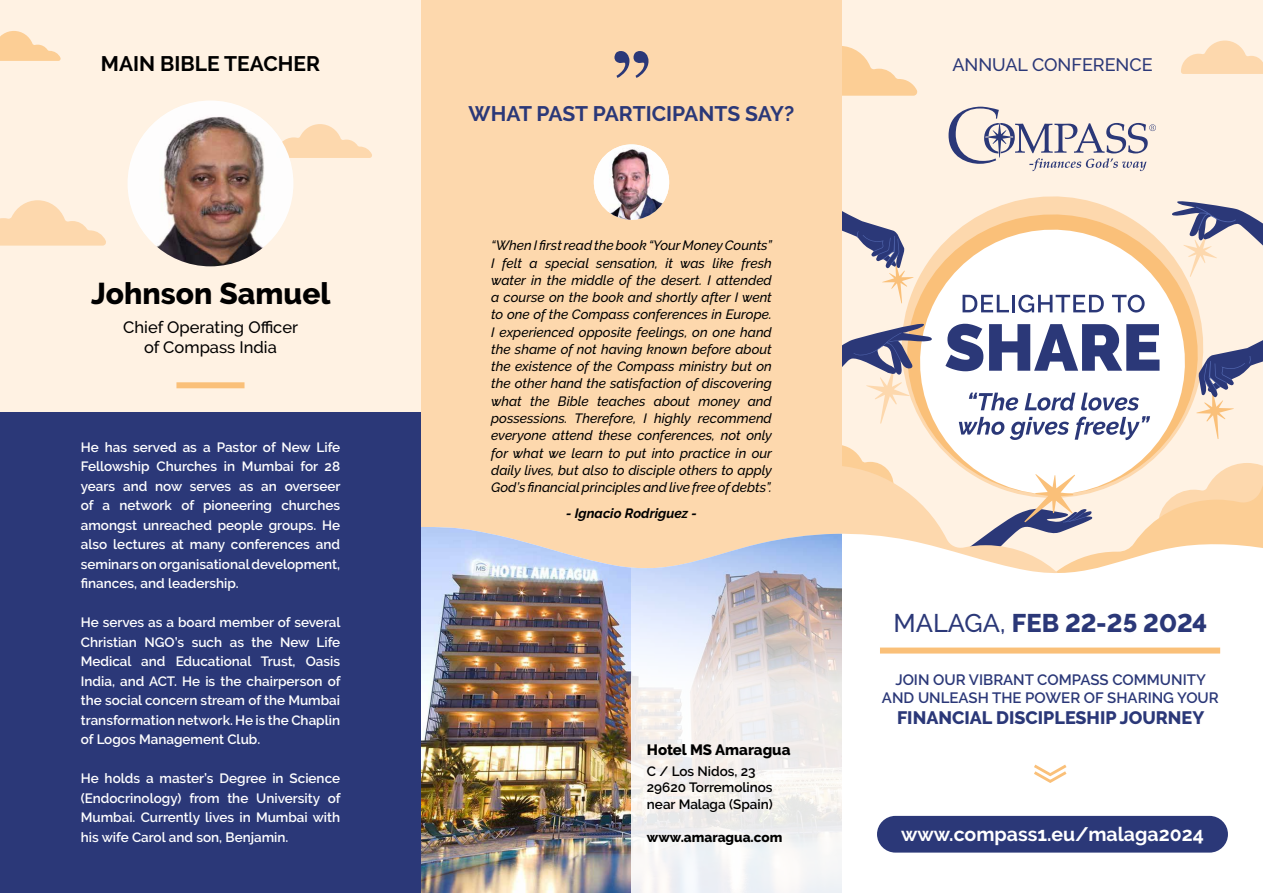
<style>
.page{position:relative;width:1263px;height:893px;background:#fff}
.page>*{position:absolute;margin:0;border:0;box-sizing:border-box;transform-origin:0 0}
.t1{font:800 30px "Raleway";color:#000}
.t2{font:800 25.5px "Raleway";color:#2b3878}
.t3{font:700 21px "Raleway";color:#2b3878}
.t4{font:700 21px "Raleway";color:#000}
.t5{font:700 19.5px "Raleway";color:#fff}
.t6{font:800 18px "Raleway";color:#2b3878}
.t7{font:500 18px "Raleway";color:#2b3878}
.t8{font:500 16.5px/19.8px "Raleway";color:#000;text-align:center}
.t9{font:600 15px/18px "Raleway";color:#2b3878;text-align:center}
.t10{font:800 15px "Raleway";color:#000}
.t11{font:600 13.5px/19.5px "Raleway";color:#fff;text-align:justify}
.t12{font:italic 500 13.5px/17.2px "Raleway";color:#000;text-align:justify}
.t13{font:600 13.5px/16.5px "Raleway";color:#000}
.t14{font:italic 700 13.5px "Raleway";color:#000}
.t15{font:800 13.5px "Raleway";color:#000}
.s1{font-weight:500}
</style>
<div class="page">
<div style="left:842px;top:0;width:421px;height:882px;background:#fff2e3"></div>
<svg style="left:842px;top:445px;width:38px;height:20px"></svg>
<svg style="left:988px;top:196px;width:129px;height:15px;fill:#fdd8ad"></svg>
<svg style="left:901px;top:211px;width:300px;height:254px;fill:#fff"></svg>
<svg style="left:842px;top:320px;width:90px;height:115px"></svg>
<svg style="left:1172px;top:201px;width:91px;height:79px"></svg>
<svg style="left:842px;top:211px;width:71px;height:92px"></svg>
<svg style="left:1196px;top:320px;width:67px;height:119px"></svg>
<svg style="left:1020px;top:444px;width:243px;height:83px"></svg>
<svg style="left:842px;top:465px;width:251px;height:62px"></svg>
<svg style="left:842px;top:46px;width:76px;height:50px"></svg>
<svg style="left:962px;top:295px;width:47px;height:17px"></svg>
<hr style="left:1012px;top:295px;width:3px;height:17px;background:#2b3878">
<svg style="left:1018px;top:295px;width:86px;height:17px"></svg>
<svg style="left:1112px;top:295px;width:32px;height:17px"></svg>
<svg style="left:945px;top:324px;width:38px;height:47px"></svg>
<svg style="left:989px;top:324px;width:170px;height:47px"></svg>
<svg style="left:959px;top:393px;width:191px;height:47px"></svg>
<div style="left:421px;top:0;width:421px;height:893px;background:#fdd8ad"></div>
<svg style="left:614px;top:51px;width:34px;height:27px"></svg>
<div style="left:0;top:0;width:421px;height:893px;background:#fff2e3"></div>
<div style="left:176px;top:382px;width:68px;height:6px;background:#fac079"></div>
<svg style="left:0;top:200px;width:106px;height:46px"></svg>
<svg style="left:1181px;top:41px;width:82px;height:33px"></svg>
<svg style="left:276px;top:124px;width:96px;height:34px"></svg>
<svg style="left:0;top:31px;width:61px;height:30px"></svg>
<svg style="left:948px;top:107px;width:208px;height:64px"></svg>
<img style="left:594px;top:144px;width:75px;height:76px;border-radius:38px">
<img style="left:128px;top:101px;width:165px;height:165px;border-radius:83px">
<svg style="left:857px;top:527px;width:406px;height:355px;fill:#fff"></svg>
<img style="left:421px;top:527px;width:210px;height:366px">
<svg style="left:631px;top:527px;width:226px;height:366px"></svg>
<div style="left:880px;top:647px;width:340px;height:6px;background:#fac079"></div>
<div style="left:877px;top:816px;width:351px;height:37px;background:#2b3878;border-radius:18px"></div>
<svg style="left:1031px;top:762px;width:39px;height:23px"></svg>
<div style="left:0;top:412px;width:421px;height:481px;background:#2b3878"></div>
<h3 class="t4" style="left:101px;top:51px;width:221px">MAIN BIBLE TEACHER</h3>
<h1 class="t1" style="left:91px;top:277px;width:241px">Johnson Samuel</h1>
<p class="t8" style="left:123px;top:317px;width:176px">Chief Operating Officer of Compass India</p>
<p class="t11" style="left:81px;top:437px;width:261px">He has served as a Pastor of New Life Fellowship Churches in Mumbai for 28 years and now serves as an overseer of a network of pioneering churches amongst unreached people groups. He also lectures at many conferences and seminars on organisational development, finances, and leadership.</p>
<p class="t11" style="left:81px;top:613px;width:261px">He serves as a board member of several Christian NGO’s such as the New Life Medical and Educational Trust, Oasis India, and ACT. He is the chairperson of the social concern stream of the Mumbai transformation network. He is the Chaplin of Logos Management Club.</p>
<p class="t11" style="left:81px;top:769px;width:261px">He holds a master’s Degree in Science (Endocrinology) from the University of Mumbai. Currently lives in Mumbai with his wife Carol and son, Benjamin.</p>
<h3 class="t3" style="left:469px;top:102px;width:327px">WHAT PAST PARTICIPANTS SAY?</h3>
<p class="t12" style="left:491px;top:237px;width:282px">“When I first read the book “Your Money Counts” I felt a special sensation, it was like fresh water in the middle of the desert. I attended a course on the book and shortly after I went to one of the Compass conferences in Europe.<br>I experienced opposite feelings, on one hand the shame of not having known before about the existence of the Compass ministry but on the other hand the satisfaction of discovering what the Bible teaches about money and possessions. Therefore, I highly recommend everyone attend these conferences, not only for what we learn to put into practice in our daily lives, but also to disciple others to apply God’s financial principles and live free of debts”.</p>
<p class="t14" style="left:566px;top:505px;width:132px">- Ignacio Rodriguez -</p>
<p class="t10" style="left:647px;top:741px;width:145px">Hotel MS Amaragua</p>
<p class="t13" style="left:647px;top:763px;width:127px">C / Los Nidos, 23<br>29620 Torremolinos near Malaga (Spain)</p>
<p class="t15" style="left:647px;top:829px;width:137px">www.amaragua.com</p>
<h3 class="t7" style="left:952px;top:54px;width:202px">ANNUAL CONFERENCE</h3>
<h2 class="t2" style="left:893px;top:608px;width:315px"><span class="s1">MALAGA,</span> FEB 22-25 2024</h2>
<p class="t9" style="left:882px;top:670px;width:338px">JOIN OUR VIBRANT COMPASS COMMUNITY<br>AND UNLEASH THE POWER OF SHARING YOUR</p>
<h3 class="t6" style="left:897px;top:708px;width:309px">FINANCIAL DISCIPLESHIP JOURNEY</h3>
<h3 class="t5" style="left:901px;top:823px;width:304px">www.compass1.eu/malaga2024</h3>
</div>
